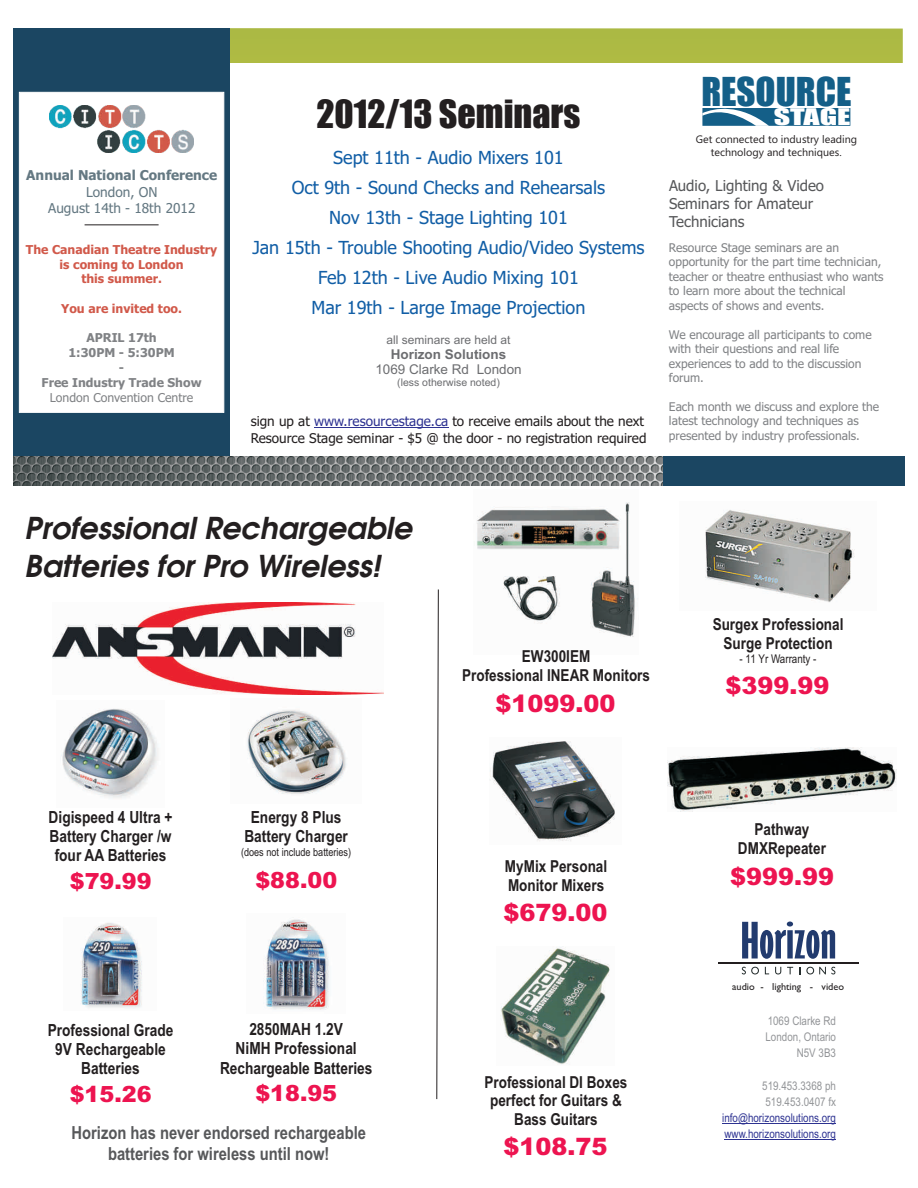
<style>
.page{position:relative;width:918px;height:1188px;background:#fff}
.page>*{position:absolute;margin:0;border:0;box-sizing:border-box;transform-origin:0 0}
.t1{font:36.9px "Impact";color:#145f88}
.t2{font:36px "Impact";color:#231f20}
.t3{font:italic 600 30px/38.2px "Avant Garde";color:#231f20}
.t4{font:900 24px "Arial";color:#ed1450}
.t5{font:900 22.35px "Arial";color:#ed1450}
.t6{font:21.15px "Impact";color:#fff;scale:1.5 1}
.t7{font:18px/30px "Tahoma";color:#115ea6;text-align:center}
.t8{font:700 18px/20.5px "Arial Narrow";color:#57585a;text-align:center}
.t9{font:700 16.65px/19px "Arial Narrow";color:#231f20;text-align:center}
.t10{font:700 16.5px/18.9px "Arial Narrow";color:#231f20;text-align:center}
.t11{font:15px/18.1px "Tahoma";color:#57585a}
.t12{font:13.65px/16.5px "Tahoma";color:#647882;text-align:center}
.t13{font:700 13.65px "Tahoma";color:#647882}
.t14{font:13.5px/16.4px "Tahoma";color:#231f20}
.t15{font:13.5px "Arial";color:#6c6d70}
.t16{font:700 13.5px "Arial";color:#6c6d70}
.t17{font:700 12.3px/14.9px "Tahoma";color:#d1594a;text-align:center}
.t18{font:700 12.3px/14.9px "Tahoma";color:#808285;text-align:center}
.t19{font:12.3px "Tahoma";color:#808285}
.t20{font:12px/14.5px "Tahoma";color:#808285}
.t21{font:12px/16.2px "Arial Narrow";color:#939598;text-align:right}
.t22{font:12px/16.2px "Arial Narrow";color:#2d3291}
.t23{font:12px "Arial";color:#6c6d70}
.t24{font:12px "Arial Narrow";color:#231f20}
.t25{font:11.1px "Arial Narrow";color:#231f20}
.t26{font:10.8px/12.8px "Ebrima";color:#231f20;text-align:center}
.t27{font:10.5px "Arial";color:#6c6d70}
.t28{font:10.2px "Gill Sans";color:#231f20}
.s1{color:#2d3291}
</style>
<div class="page">
<div style="left:22px;top:28px;width:881px;height:35px;background:#adba44"></div>
<svg style="left:742px;top:922px;width:93px;height:37px"></svg>
<hr style="left:719px;top:963px;width:140px;height:1px;background:#231e1f">
<svg style="left:742px;top:967px;width:17px;height:7px"></svg>
<svg style="left:775px;top:967px;width:6px;height:7px"></svg>
<svg style="left:787px;top:967px;width:6px;height:7px"></svg>
<svg style="left:800px;top:967px;width:35px;height:7px"></svg>
<hr style="left:722px;top:1123px;width:114px;height:1px;background:#2d3291">
<hr style="left:725px;top:1139px;width:111px;height:1px;background:#2d3291">
<svg style="left:702px;top:108px;width:148px;height:18px"></svg>
<div style="left:663px;top:456px;width:241px;height:30px;background:#1b4662"></div>
<div style="left:14px;top:29px;width:216px;height:427px;background:#1b4662"></div>
<hr style="left:314px;top:428px;width:134px;height:1px;background:#2d3291">
<img style="left:14px;top:456px;width:649px;height:30px">
<div style="left:19px;top:91px;width:206px;height:322px;background:#fff"></div>
<img style="left:50px;top:106px;width:143px;height:47px">
<hr style="left:85px;top:224px;width:74px;height:1px;background:#231f20">
<img style="left:247px;top:710px;width:100px;height:84px">
<img style="left:61px;top:708px;width:97px;height:90px">
<img style="left:263px;top:919px;width:66px;height:91px">
<img style="left:80px;top:922px;width:62px;height:87px">
<img style="left:53px;top:603px;width:331px;height:92px">
<svg style="left:436px;top:589px;width:3px;height:511px"></svg>
<img style="left:490px;top:741px;width:125px;height:100px">
<img style="left:705px;top:510px;width:150px;height:93px">
<img style="left:500px;top:947px;width:110px;height:118px">
<img style="left:477px;top:502px;width:161px;height:135px">
<img style="left:668px;top:747px;width:229px;height:64px">
<p class="t13" style="left:26px;top:170px;width:192px">Annual National Conference</p>
<p class="t12" style="left:48px;top:185px;width:149px">London, ON<br>August 14th - 18th 2012</p>
<p class="t17" style="left:26px;top:243px;width:193px">The Canadian Theatre Industry is coming to London<br>this summer.</p>
<p class="t17" style="left:61px;top:302px;width:122px">You are invited too.</p>
<p class="t18" style="left:42px;top:332px;width:162px">APRIL 17th<br>1:30PM - 5:30PM<br>-<br>Free Industry Trade Show</p>
<p class="t19" style="left:50px;top:392px;width:145px">London Convention Centre</p>
<h2 class="t2" style="left:316px;top:99px;width:265px">2012/13 Seminars</h2>
<h3 class="t7" style="left:252px;top:144px;width:394px">Sept 11th - Audio Mixers 101<br>Oct 9th - Sound Checks and Rehearsals<br>Nov 13th - Stage Lighting 101<br>Jan 15th - Trouble Shooting Audio/Video Systems Feb 12th - Live Audio Mixing 101<br>Mar 19th - Large Image Projection</h3>
<p class="t23" style="left:387px;top:335px;width:126px">all seminars are held at</p>
<p class="t16" style="left:391px;top:349px;width:117px">Horizon Solutions</p>
<p class="t15" style="left:375px;top:364px;width:148px">1069 Clarke Rd London</p>
<p class="t27" style="left:397px;top:379px;width:104px">(less otherwise noted)</p>
<p class="t14" style="left:251px;top:414px;width:397px">sign up at <span class="s1">www.resourcestage.ca</span> to receive emails about the next<br>Resource Stage seminar - $5 @ the door - no registration required</p>
<h1 class="t1" style="left:701px;top:77px;width:152px">RESOURCE</h1>
<h3 class="t6" style="left:774px;top:109px;width:53px">STAGE</h3>
<p class="t26" style="left:696px;top:134px;width:163px">Get connected to industry leading technology and techniques.</p>
<p class="t11" style="left:669px;top:178px;width:157px">Audio, Lighting &amp; Video<br>Seminars for Amateur<br>Technicians</p>
<p class="t20" style="left:669px;top:241px;width:216px">Resource Stage seminars are an opportunity for the part time technician, teacher or theatre enthusiast who wants to learn more about the technical aspects of shows and events.</p>
<p class="t20" style="left:669px;top:328px;width:204px">We encourage all participants to come with their questions and real life experiences to add to the discussion forum.</p>
<p class="t20" style="left:669px;top:400px;width:212px">Each month we discuss and explore the latest technology and techniques as presented by industry professionals.</p>
<h3 class="t3" style="left:24px;top:511px;width:389px">Professional Rechargeable<br>Batteries for Pro Wireless!</h3>
<h3 class="t10" style="left:462px;top:648px;width:189px">EW300IEM<br>Professional INEAR Monitors</h3>
<h3 class="t4" style="left:496px;top:695px;width:122px">$1099.00</h3>
<h3 class="t10" style="left:713px;top:616px;width:132px">Surgex Professional<br>Surge Protection</h3>
<p class="t24" style="left:740px;top:654px;width:78px">- 11 Yr Warranty -</p>
<h3 class="t4" style="left:726px;top:677px;width:106px">$399.99</h3>
<h3 class="t9" style="left:49px;top:809px;width:125px">Digispeed 4 Ultra +<br>Battery Charger /w four AA Batteries</h3>
<h3 class="t9" style="left:244px;top:809px;width:105px">Energy 8 Plus<br>Battery Charger</h3>
<p class="t25" style="left:241px;top:848px;width:112px">(does not include batteries)</p>
<h3 class="t5" style="left:70px;top:873px;width:83px">$79.99</h3>
<h3 class="t5" style="left:255px;top:872px;width:83px">$88.00</h3>
<h3 class="t9" style="left:48px;top:1022px;width:127px">Professional Grade<br>9V Rechargeable<br>Batteries</h3>
<h3 class="t5" style="left:70px;top:1086px;width:83px">$15.26</h3>
<h3 class="t9" style="left:220px;top:1021px;width:154px">2850MAH 1.2V<br>NiMH Professional<br>Rechargeable Batteries</h3>
<h3 class="t5" style="left:255px;top:1085px;width:83px">$18.95</h3>
<h3 class="t8" style="left:72px;top:1124px;width:296px">Horizon has never endorsed rechargeable batteries for wireless until now!</h3>
<h3 class="t10" style="left:505px;top:858px;width:104px;text-align:left">MyMix Personal<br>Monitor Mixers</h3>
<h3 class="t4" style="left:504px;top:904px;width:106px">$679.00</h3>
<h3 class="t10" style="left:485px;top:1074px;width:144px">Professional DI Boxes perfect for Guitars &amp;<br>Bass Guitars</h3>
<h3 class="t4" style="left:504px;top:1138px;width:106px">$108.75</h3>
<h3 class="t10" style="left:738px;top:821px;width:89px">Pathway<br>DMXRepeater</h3>
<h3 class="t4" style="left:730px;top:868px;width:106px">$999.99</h3>
<p class="t28" style="left:732px;top:983px;width:113px">audio - lighting - video</p>
<p class="t21" style="left:766px;top:1013px;width:72px">1069 Clarke Rd<br>London, Ontario<br>N5V 3B3</p>
<p class="t21" style="left:762px;top:1078px;width:75px;text-align:left">519.453.3368 ph<br>519.453.0407 fx</p>
<p class="t22" style="left:722px;top:1111px;width:115px">info@horizonsolutions.org www.horizonsolutions.org</p>
</div>
